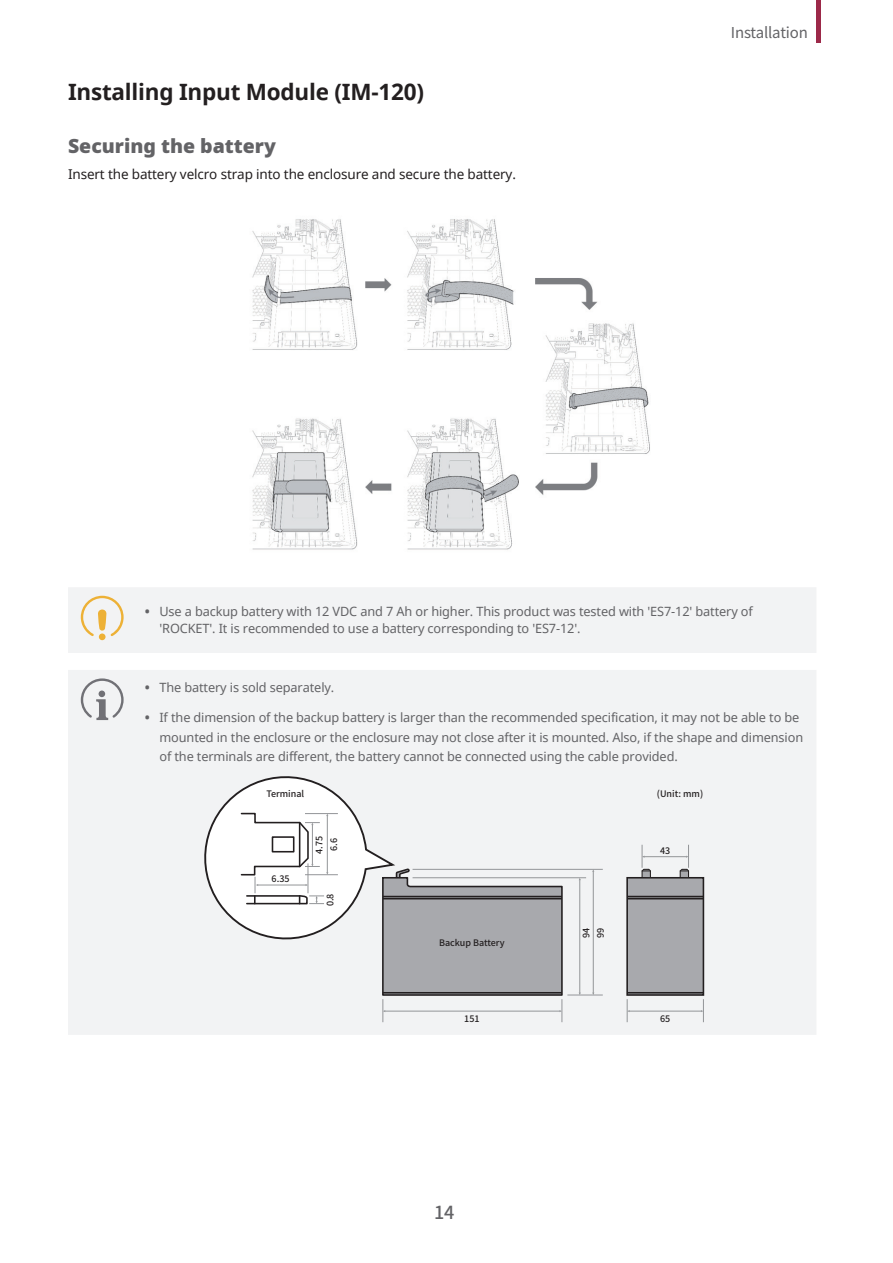
<style>
.page{position:relative;width:893px;height:1263px;background:#fff}
.page>*{position:absolute;margin:0;border:0;box-sizing:border-box;transform-origin:0 0}
.t1{font:700 22.5px "Noto Sans";letter-spacing:-.01em;color:#231f20}
.t2{font:900 19.5px "Noto Sans";color:#636366}
.t3{font:500 18px "Noto Sans CJ Kkr";color:#636366}
.t4{font:15px "Noto Sans CJ Kkr";letter-spacing:-.01em;color:#636366}
.t5{font:13.5px "Noto Sans";letter-spacing:-.01em;color:#231f20}
.t6{font:12.75px/19.5px "Noto Sans";letter-spacing:-.01em;color:#636366}
.t7{font:500 9px/14.4px "Noto Sans CJ Kkr";color:#231f20}
.s1{font-weight:500;font-size:15.3px}
</style>
<div class="page">
<div style="left:816px;top:0;width:5px;height:43px;background:#9c2949"></div>
<img style="left:252px;top:219px;width:398px;height:331px">
<div style="left:68px;top:588px;width:748px;height:65px;background:#f2f3f4"></div>
<div style="left:99px;top:633px;width:7px;height:7px;background:#edb136;border-radius:50%"></div>
<svg style="left:81px;top:596px;width:43px;height:40px"></svg>
<div style="left:68px;top:670px;width:748px;height:365px;background:#f2f3f4"></div>
<svg style="left:81px;top:678px;width:43px;height:42px"></svg>
<div style="left:627px;top:878px;width:76px;height:117px;background:#a8a9ad"></div>
<div style="left:626px;top:877px;width:78px;height:119px;border:2px solid #231f20"></div>
<hr style="left:627px;top:992px;width:76px;height:1px;background:#231f20">
<hr style="left:627px;top:896px;width:76px;height:1px;background:#231f20">
<hr style="left:627px;top:898px;width:76px;height:1px;background:#231f20">
<hr style="left:413px;top:877px;width:173px;height:1px;background:#939598">
<hr style="left:413px;top:869px;width:190px;height:1px;background:#939598">
<hr style="left:567px;top:995px;width:36px;height:1px;background:#939598">
<hr style="left:579px;top:879px;width:1px;height:114px;background:#939598">
<hr style="left:593px;top:871px;width:1px;height:122px;background:#939598">
<hr style="left:629px;top:1011px;width:73px;height:1px;background:#939598">
<svg style="left:701px;top:999px;width:3px;height:23px"></svg>
<svg style="left:627px;top:999px;width:3px;height:23px"></svg>
<hr style="left:644px;top:856px;width:43px;height:1px;background:#939598">
<svg style="left:203px;top:775px;width:360px;height:247px"></svg>
<svg style="left:641px;top:845px;width:10px;height:33px"></svg>
<svg style="left:679px;top:845px;width:11px;height:33px"></svg>
<h1 class="t1" style="left:68px;top:76px;width:357px">Installing Input Module (IM-120)</h1>
<h2 class="t2" style="left:68px;top:131px;width:209px">Securing the battery</h2>
<p class="t5" style="left:68px;top:165px;width:449px">Insert the battery velcro strap into the enclosure and secure the battery.</p>
<p class="t4" style="left:731px;top:24px;width:79px">Installation</p>
<p class="t6" style="left:159px;top:603px;width:595px;line-height:17.2px;text-indent:-15px"><span class="s1">•</span> Use a backup battery with 12 VDC and 7 Ah or higher. This product was tested with 'ES7-12' battery of 'ROCKET'. It is recommended to use a battery corresponding to 'ES7-12'.</p>
<p class="t6" style="left:145px;top:677px;width:191px"><span class="s1">•</span> The battery is sold separately.</p>
<p class="t6" style="left:159px;top:707px;width:645px;text-indent:-15px"><span class="s1">•</span> If the dimension of the backup battery is larger than the recommended specification, it may not be able to be mounted in the enclosure or the enclosure may not close after it is mounted. Also, if the shape and dimension of the terminals are different, the battery cannot be connected using the cable provided.</p>
<p class="t7" style="left:266px;top:787px;width:39px">Terminal</p>
<p class="t7" style="left:657px;top:787px;width:48px">(Unit: mm)</p>
<p class="t7" style="left:272px;top:872px;width:19px">6.35</p>
<p class="t7" style="left:312px;top:854px;width:19px;line-height:15px;text-align:center;rotate:-90deg">4.75<br>6.6</p>
<p class="t7" style="left:323px;top:906px;width:14px;rotate:-90deg">0.8</p>
<p class="t7" style="left:439px;top:936px;width:67px">Backup Battery</p>
<p class="t7" style="left:579px;top:938px;width:12px;rotate:-90deg">94<br>99</p>
<p class="t7" style="left:660px;top:843px;width:12px">43</p>
<p class="t7" style="left:464px;top:1012px;width:17px">151</p>
<p class="t7" style="left:660px;top:1012px;width:12px">65</p>
<h3 class="t3" style="left:434px;top:1202px;width:22px">14</h3>
</div>
